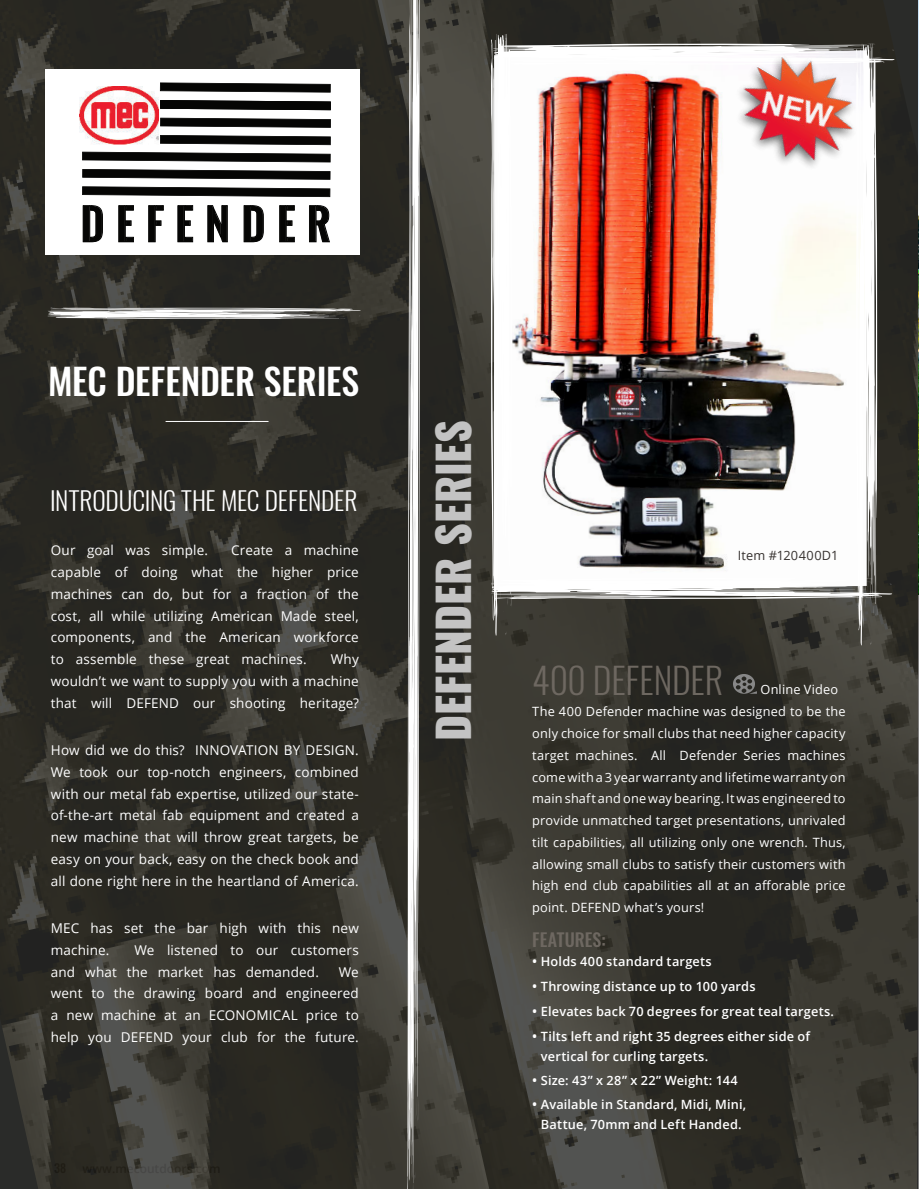
<style>
.page{position:relative;width:919px;height:1189px;background:#fff}
.page>*{position:absolute;margin:0;border:0;box-sizing:border-box;transform-origin:0 0}
.t1{font:800 43.5px "Oswald";color:#c3c3c3}
.t2{font:700 41.55px "Oswald Stencil";letter-spacing:.29em;color:#050504}
.t3{font:500 36px "Oswald";color:#fff}
.t4{font:300 36px "Oswald";color:#6e6861}
.t5{font:300 25.5px "Oswald";letter-spacing:-.01em;color:#fff}
.t6{font:500 18px "Oswald";letter-spacing:.01em;color:#6e6861}
.t7{font:13.5px/21.8px "Open Sans";letter-spacing:.01em;color:#fff;text-align:justify}
.t8{font:12.75px/21.8px "Open Sans";letter-spacing:.015em;color:#fff;text-align:justify}
.t9{font:600 12.75px/19.5px "Open Sans";letter-spacing:.015em;color:#fff}
.t10{font:12.75px "Open Sans";letter-spacing:.015em;color:#373230}
.s1{font-size:13.5px}
</style>
<div class="page">
<img style="left:0;top:0;width:918px;height:1188px">
<img style="left:918px;top:1px;width:1px;height:593px">
<div style="left:45px;top:69px;width:314px;height:186px;background:#fff"></div>
<svg style="left:48px;top:308px;width:313px;height:11px"></svg>
<svg style="left:407px;top:0;width:12px;height:1188px"></svg>
<svg style="left:160px;top:118px;width:171px;height:10px;background:#272726"></svg>
<svg style="left:160px;top:135px;width:171px;height:10px;background:#262625"></svg>
<svg style="left:82px;top:152px;width:248px;height:10px;background:#282827"></svg>
<svg style="left:82px;top:169px;width:248px;height:11px;background:#393939"></svg>
<svg style="left:82px;top:186px;width:248px;height:11px;background:#3a3a39"></svg>
<svg style="left:160px;top:100px;width:171px;height:10px;background:#1e1e1d"></svg>
<svg style="left:160px;top:82px;width:171px;height:11px;background:#3a3a39"></svg>
<svg style="left:82px;top:205px;width:21px;height:37px"></svg>
<svg style="left:118px;top:205px;width:16px;height:37px"></svg>
<svg style="left:148px;top:205px;width:16px;height:37px"></svg>
<svg style="left:177px;top:205px;width:16px;height:37px"></svg>
<svg style="left:207px;top:205px;width:21px;height:38px"></svg>
<svg style="left:243px;top:205px;width:21px;height:37px"></svg>
<svg style="left:279px;top:205px;width:16px;height:37px"></svg>
<svg style="left:309px;top:205px;width:21px;height:37px"></svg>
<img style="left:79px;top:86px;width:79px;height:59px">
<hr style="left:165px;top:421px;width:103px;height:1px;background:#fff">
<img style="left:491px;top:34px;width:403px;height:611px">
<img style="left:713px;top:34px;width:166px;height:160px">
<svg style="left:733px;top:674px;width:24px;height:19px"></svg>
<h2 class="t2" style="left:81px;top:203px;width:251px">DEFENDER</h2>
<h3 class="t3" style="left:48px;top:362px;width:312px">MEC DEFENDER SERIES</h3>
<h3 class="t5" style="left:50px;top:487px;width:309px">INTRODUCING THE MEC DEFENDER</h3>
<p class="t7" style="left:51px;top:541px;width:158px">Our goal was simple.</p>
<p class="t7" style="left:231px;top:541px;width:129px">Create a machine</p>
<p class="t7" style="left:51px;top:562px;width:309px">capable of doing what the higher price machines can do, but for a fraction of the cost, all while utilizing American Made steel, components, and the American workforce to assemble these great machines.</p>
<p class="t7" style="left:51px;top:649px;width:309px;text-indent:280px">Why wouldn’t we want to supply you with a machine that will DEFEND our shooting heritage?</p>
<p class="t7" style="left:51px;top:740px;width:309px">How did we do this? INNOVATION BY DESIGN.<br>We took our top-notch engineers, combined with our metal fab expertise, utilized our state&shy;of-the-art metal fab equipment and created a new machine that will throw great targets, be easy on your back, easy on the check book and all done right here in the heartland of America.</p>
<p class="t7" style="left:51px;top:918px;width:309px">MEC has set the bar high with this new machine.</p>
<p class="t7" style="left:51px;top:940px;width:309px;text-indent:84px">We listened to our customers and what the market has demanded.</p>
<p class="t7" style="left:51px;top:962px;width:309px;text-indent:288px">We went to the drawing board and engineered a new machine at an ECONOMICAL price to help you DEFEND your club for the future.</p>
<h1 class="t1" style="left:430px;top:740px;width:322px;rotate:-90deg">DEFENDER SERIES</h1>
<p class="t10" style="left:737px;top:550px;width:102px">Item #120400D1</p>
<h3 class="t4" style="left:532px;top:661px;width:192px">400 DEFENDER</h3>
<p class="t8" style="left:532px;top:702px;width:315px">The 400 Defender machine was designed to be the only choice for small clubs that need higher capacity target machines. All Defender Series machines come with a 3 year warranty and lifetime warranty on main shaft and one way bearing. It was engineered to provide unmatched target presentations, unrivaled tilt capabilities, all utilizing only one wrench. Thus, allowing small clubs to satisfy their customers with high end club capabilities all at an afforable price point. DEFEND what’s yours!</p>
<h3 class="t6" style="left:532px;top:929px;width:75px">FEATURES:</h3>
<p class="t9" style="left:532px;top:953px;width:181px"><span class="s1">•</span> Holds 400 standard targets</p>
<p class="t9" style="left:532px;top:977px;width:225px"><span class="s1">•</span> Throwing distance up to 100 yards</p>
<p class="t9" style="left:532px;top:1002px;width:303px"><span class="s1">•</span> Elevates back 70 degrees for great teal targets.</p>
<p class="t9" style="left:541px;top:1027px;width:270px;text-indent:-9px"><span class="s1">•</span> Tilts left and right 35 degrees either side of vertical for curling targets.</p>
<p class="t9" style="left:532px;top:1072px;width:207px"><span class="s1">•</span> Size: 43” x 28” x 22” Weight: 144</p>
<p class="t8" style="left:760px;top:679px;width:79px">Online Video</p>
<p class="t9" style="left:532px;top:1095px;width:215px;text-align:center"><span class="s1">•</span> Available in Standard, Midi, Mini,<br>Battue, 70mm and Left Handed.</p>
</div>
